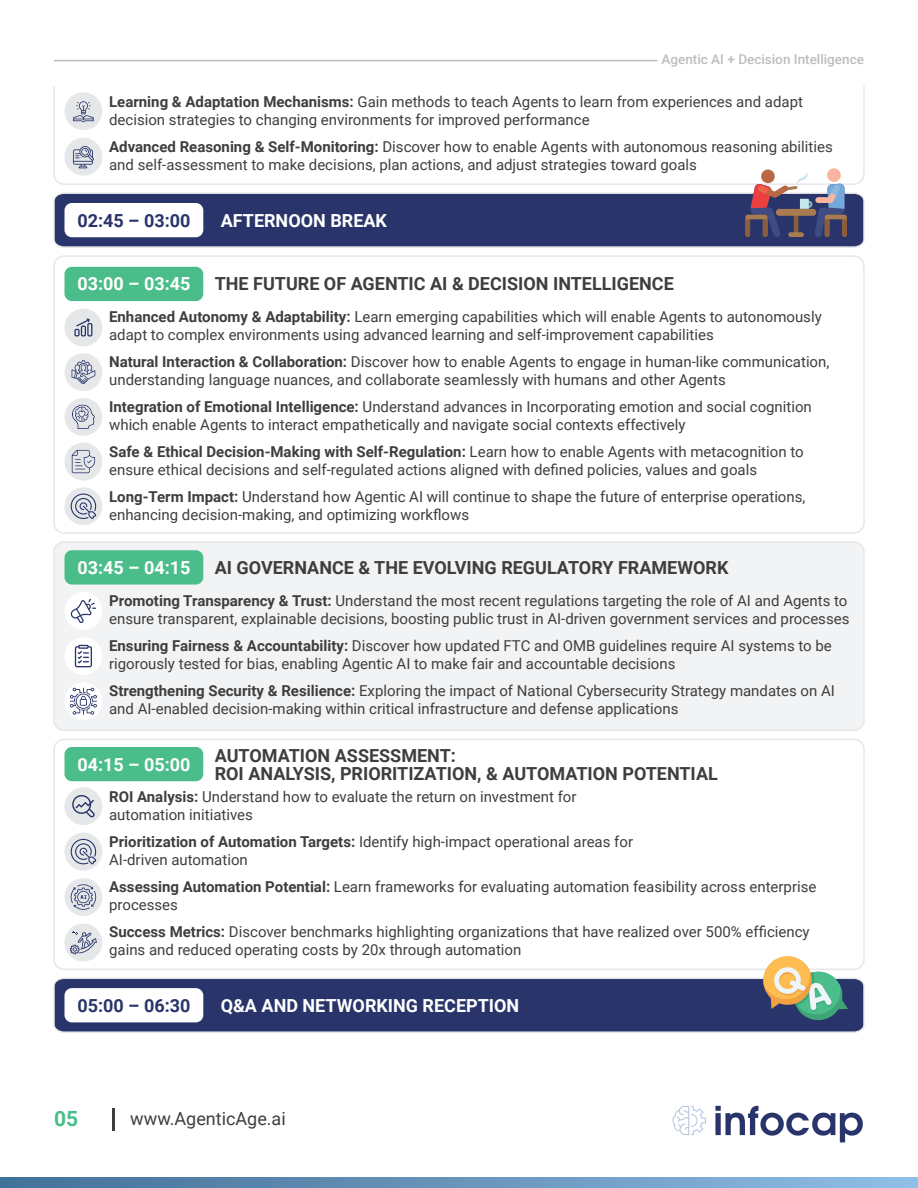
<style>
.page{position:relative;width:918px;height:1188px;background:#fff}
.page>*{position:absolute;margin:0;border:0;box-sizing:border-box;transform-origin:0 0}
.t1{font:700 21px "Roboto";color:#4bbd8b}
.t2{font:700 18px/18px "Roboto";color:#3e3e3f}
.t3{font:700 18px "Roboto";color:#fff}
.t4{font:700 18px "Roboto";color:#28346a}
.t5{font:18px "Roboto";color:#3e3e3f}
.t6{font:15px/18px "Roboto";color:#3e3e3f}
.t7{font:500 13.5px "Roboto";color:#bcbdc0}
.s1{font-weight:700}
</style>
<div class="page">
<svg style="left:0;top:1178px;width:918px;height:10px;background:#6895bc"></svg>
<hr style="left:112px;top:1109px;width:3px;height:22px;background:#3e3e3f">
<hr style="left:54px;top:60px;width:604px;height:1px;background:#bcbdc0">
<svg style="left:715px;top:1106px;width:148px;height:36px"></svg>
<svg style="left:673px;top:1106px;width:33px;height:29px"></svg>
<svg style="left:53px;top:86px;width:812px;height:99px"></svg>
<div style="left:64px;top:92px;width:38px;height:38px;background:#e6e7e9;border-radius:50%"></div>
<div style="left:64px;top:138px;width:38px;height:38px;background:#e6e7e9;border-radius:50%"></div>
<svg style="left:73px;top:101px;width:21px;height:21px"></svg>
<svg style="left:73px;top:146px;width:21px;height:22px"></svg>
<div style="left:65px;top:267px;width:138px;height:34px;background:#4bbd8b;border-radius:7px"></div>
<div style="left:53px;top:255px;width:812px;height:279px;border:2px solid #e6e7e9;border-radius:10px"></div>
<div style="left:64px;top:309px;width:38px;height:37px;background:#e6e7e9;border-radius:50%"></div>
<div style="left:64px;top:398px;width:38px;height:38px;background:#e6e7e9;border-radius:50%"></div>
<div style="left:64px;top:443px;width:38px;height:37px;background:#e6e7e9;border-radius:50%"></div>
<div style="left:64px;top:487px;width:38px;height:38px;background:#e6e7e9;border-radius:50%"></div>
<div style="left:64px;top:353px;width:38px;height:38px;background:#e6e7e9;border-radius:50%"></div>
<svg style="left:74px;top:318px;width:18px;height:18px"></svg>
<svg style="left:72px;top:360px;width:23px;height:24px"></svg>
<svg style="left:72px;top:405px;width:23px;height:24px"></svg>
<svg style="left:72px;top:450px;width:23px;height:23px"></svg>
<svg style="left:71px;top:494px;width:25px;height:25px"></svg>
<div style="left:54px;top:542px;width:810px;height:188px;background:#f2f3f4;border-radius:10px"></div>
<div style="left:53px;top:541px;width:812px;height:190px;border:2px solid #e6e7e9;border-radius:10px"></div>
<div style="left:65px;top:550px;width:138px;height:35px;background:#4bbd8b;border-radius:7px"></div>
<div style="left:64px;top:592px;width:38px;height:38px;background:#fff;border-radius:50%"></div>
<div style="left:64px;top:637px;width:38px;height:38px;background:#fff;border-radius:50%"></div>
<div style="left:64px;top:682px;width:38px;height:38px;background:#fff;border-radius:50%"></div>
<svg style="left:71px;top:599px;width:25px;height:24px"></svg>
<svg style="left:75px;top:645px;width:17px;height:22px"></svg>
<svg style="left:70px;top:688px;width:27px;height:27px"></svg>
<div style="left:65px;top:747px;width:138px;height:34px;background:#4bbd8b;border-radius:7px"></div>
<div style="left:53px;top:739px;width:812px;height:231px;border:2px solid #e6e7e9;border-radius:10px"></div>
<div style="left:64px;top:787px;width:38px;height:38px;background:#e6e7e9;border-radius:50%"></div>
<div style="left:64px;top:833px;width:38px;height:38px;background:#e6e7e9;border-radius:50%"></div>
<div style="left:64px;top:878px;width:38px;height:38px;background:#e6e7e9;border-radius:50%"></div>
<div style="left:64px;top:924px;width:38px;height:37px;background:#e6e7e9;border-radius:50%"></div>
<svg style="left:72px;top:795px;width:23px;height:23px"></svg>
<svg style="left:71px;top:839px;width:25px;height:25px"></svg>
<svg style="left:70px;top:883px;width:27px;height:27px"></svg>
<svg style="left:70px;top:931px;width:27px;height:23px"></svg>
<svg style="left:53px;top:192px;width:812px;height:56px;background:#384375"></svg>
<div style="left:65px;top:203px;width:138px;height:34px;background:#fff;border-radius:7px"></div>
<svg style="left:53px;top:977px;width:812px;height:56px;background:#384374"></svg>
<div style="left:65px;top:988px;width:138px;height:34px;background:#fff;border-radius:7px"></div>
<svg style="left:827px;top:168px;width:14px;height:14px"></svg>
<div style="left:761px;top:170px;width:14px;height:13px;background:#ba6745;border-radius:50%"></div>
<svg style="left:745px;top:172px;width:102px;height:65px"></svg>
<svg style="left:760px;top:956px;width:88px;height:67px"></svg>
<p class="t7" style="left:662px;top:50px;width:204px">Agentic AI + Decision Intelligence</p>
<p class="t6" style="left:109px;top:92px;width:695px"><span class="s1">Learning &amp; Adaptation Mechanisms:</span> Gain methods to teach Agents to learn from experiences and adapt decision strategies to changing environments for improved performance</p>
<p class="t6" style="left:109px;top:137px;width:725px"><span class="s1">Advanced Reasoning &amp; Self-Monitoring:</span> Discover how to enable Agents with autonomous reasoning abilities and self-assessment to make decisions, plan actions, and adjust strategies toward goals</p>
<p class="t4" style="left:77px;top:208px;width:115px">02:45 – 03:00</p>
<p class="t3" style="left:221px;top:208px;width:168px">AFTERNOON BREAK</p>
<p class="t3" style="left:77px;top:271px;width:115px">03:00 – 03:45</p>
<p class="t2" style="left:215px;top:274px;width:461px">THE FUTURE OF AGENTIC AI &amp; DECISION INTELLIGENCE</p>
<p class="t6" style="left:109px;top:307px;width:714px"><span class="s1">Enhanced Autonomy &amp; Adaptability:</span> Learn emerging capabilities which will enable Agents to autonomously adapt to complex environments using advanced learning and self-improvement capabilities</p>
<p class="t6" style="left:109px;top:352px;width:722px"><span class="s1">Natural Interaction &amp; Collaboration:</span> Discover how to enable Agents to engage in human-like communication, understanding language nuances, and collaborate seamlessly with humans and other Agents</p>
<p class="t6" style="left:109px;top:397px;width:704px"><span class="s1">Integration of Emotional Intelligence:</span> Understand advances in Incorporating emotion and social cognition which enable Agents to interact empathetically and navigate social contexts effectively</p>
<p class="t6" style="left:109px;top:442px;width:696px"><span class="s1">Safe &amp; Ethical Decision-Making with Self-Regulation:</span> Learn how to enable Agents with metacognition to ensure ethical decisions and self-regulated actions aligned with defined policies, values and goals</p>
<p class="t6" style="left:109px;top:487px;width:698px"><span class="s1">Long-Term Impact:</span> Understand how Agentic AI will continue to shape the future of enterprise operations, enhancing decision-making, and optimizing workflows</p>
<p class="t3" style="left:77px;top:555px;width:115px">03:45 – 04:15</p>
<p class="t2" style="left:215px;top:558px;width:515px">AI GOVERNANCE &amp; THE EVOLVING REGULATORY FRAMEWORK</p>
<p class="t6" style="left:109px;top:591px;width:742px"><span class="s1">Promoting Transparency &amp; Trust:</span> Understand the most recent regulations targeting the role of AI and Agents to ensure transparent, explainable decisions, boosting public trust in AI-driven government services and processes</p>
<p class="t6" style="left:109px;top:636px;width:724px"><span class="s1">Ensuring Fairness &amp; Accountability:</span> Discover how updated FTC and OMB guidelines require AI systems to be rigorously tested for bias, enabling Agentic AI to make fair and accountable decisions</p>
<p class="t6" style="left:109px;top:681px;width:727px"><span class="s1">Strengthening Security &amp; Resilience:</span> Exploring the impact of National Cybersecurity Strategy mandates on AI and AI-enabled decision-making within critical infrastructure and defense applications</p>
<p class="t3" style="left:77px;top:752px;width:115px">04:15 – 05:00</p>
<p class="t2" style="left:215px;top:746px;width:505px">AUTOMATION ASSESSMENT:<br>ROI ANALYSIS, PRIORITIZATION, &amp; AUTOMATION POTENTIAL</p>
<p class="t6" style="left:109px;top:787px;width:469px"><span class="s1">ROI Analysis:</span> Understand how to evaluate the return on investment for automation initiatives</p>
<p class="t6" style="left:109px;top:832px;width:525px"><span class="s1">Prioritization of Automation Targets:</span> Identify high-impact operational areas for<br>AI-driven automation</p>
<p class="t6" style="left:109px;top:877px;width:709px"><span class="s1">Assessing Automation Potential:</span> Learn frameworks for evaluating automation feasibility across enterprise processes</p>
<p class="t6" style="left:109px;top:922px;width:702px"><span class="s1">Success Metrics:</span> Discover benchmarks highlighting organizations that have realized over 500% efficiency gains and reduced operating costs by 20x through automation</p>
<p class="t4" style="left:77px;top:993px;width:115px">05:00 – 06:30</p>
<p class="t3" style="left:221px;top:993px;width:300px">Q&amp;A AND NETWORKING RECEPTION</p>
<h1 class="t1" style="left:54px;top:1104px;width:26px">05</h1>
<p class="t5" style="left:130px;top:1106px;width:157px">www.AgenticAge.ai</p>
</div>
